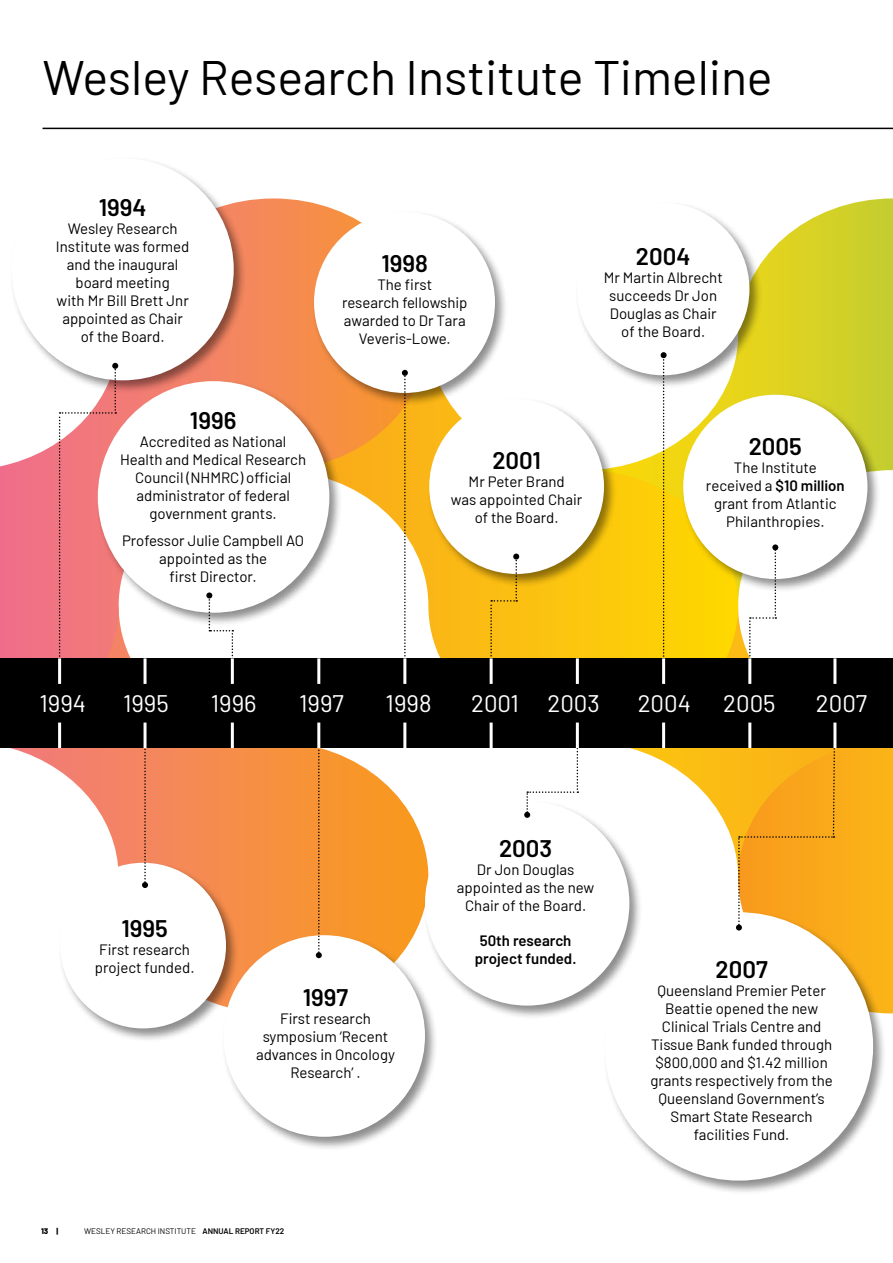
<style>
.page{position:relative;width:893px;height:1263px;background:#fff}
.page>*{position:absolute;margin:0;border:0;box-sizing:border-box;transform-origin:0 0}
.t1{font:48.3px "Barlow";color:#000}
.t2{font:600 24px "Barlow";color:#000}
.t3{font:24px "Barlow";color:#fff}
.t4{font:15px/18px "Barlow";color:#000;text-align:center}
.t5{font:600 15px/18px "Barlow";color:#000;text-align:center}
.t6{font:8.1px "Barlow";color:#000}
.t7{font:800 8.1px "Barlow";color:#000}
.s1{font-weight:600}
</style>
<div class="page">
<div style="left:10px;top:156px;width:883px;height:1039px;background:#000;opacity:.45"></div>
<div style="left:577px;top:203px;width:172px;height:172px;background:#fff;border-radius:50%"></div>
<div style="left:605px;top:912px;width:268px;height:268px;background:#fff;border-radius:50%"></div>
<div style="left:425px;top:801px;width:204px;height:204px;background:#fff;border-radius:50%"></div>
<div style="left:683px;top:395px;width:184px;height:184px;background:#fff;border-radius:50%"></div>
<div style="left:429px;top:399px;width:175px;height:175px;background:#fff;border-radius:50%"></div>
<div style="left:314px;top:212px;width:181px;height:181px;background:#fff;border-radius:50%"></div>
<div style="left:223px;top:935px;width:202px;height:202px;background:#fff;border-radius:50%"></div>
<div style="left:98px;top:381px;width:231px;height:232px;background:#fff;border-radius:50%"></div>
<div style="left:12px;top:158px;width:222px;height:222px;background:#fff;border-radius:50%"></div>
<div style="left:60px;top:863px;width:166px;height:165px;background:#fff;border-radius:50%"></div>
<svg style="left:402px;top:370px;width:6px;height:288px"></svg>
<svg style="left:59px;top:363px;width:59px;height:295px"></svg>
<svg style="left:206px;top:592px;width:27px;height:66px"></svg>
<svg style="left:142px;top:748px;width:6px;height:140px"></svg>
<svg style="left:316px;top:748px;width:6px;height:210px"></svg>
<svg style="left:661px;top:352px;width:6px;height:306px"></svg>
<svg style="left:736px;top:544px;width:157px;height:469px"></svg>
<svg style="left:490px;top:554px;width:88px;height:264px"></svg>
<div style="left:0;top:658px;width:893px;height:90px;background:#000"></div>
<hr style="left:58px;top:658px;width:3px;height:26px;background:#fff">
<hr style="left:231px;top:658px;width:3px;height:26px;background:#fff">
<hr style="left:403px;top:658px;width:3px;height:26px;background:#fff">
<hr style="left:576px;top:658px;width:3px;height:26px;background:#fff">
<hr style="left:144px;top:658px;width:3px;height:26px;background:#fff">
<hr style="left:317px;top:658px;width:3px;height:26px;background:#fff">
<hr style="left:490px;top:658px;width:3px;height:26px;background:#fff">
<hr style="left:748px;top:658px;width:3px;height:26px;background:#fff">
<hr style="left:662px;top:658px;width:3px;height:26px;background:#fff">
<hr style="left:833px;top:658px;width:3px;height:26px;background:#fff">
<hr style="left:58px;top:722px;width:3px;height:26px;background:#fff">
<hr style="left:231px;top:722px;width:3px;height:26px;background:#fff">
<hr style="left:403px;top:722px;width:3px;height:26px;background:#fff">
<hr style="left:576px;top:722px;width:3px;height:26px;background:#fff">
<hr style="left:144px;top:722px;width:3px;height:26px;background:#fff">
<hr style="left:317px;top:722px;width:3px;height:26px;background:#fff">
<hr style="left:490px;top:722px;width:3px;height:26px;background:#fff">
<hr style="left:748px;top:722px;width:3px;height:26px;background:#fff">
<hr style="left:662px;top:722px;width:3px;height:26px;background:#fff">
<hr style="left:833px;top:722px;width:3px;height:26px;background:#fff">
<hr style="left:43px;top:128px;width:850px;height:1px;background:#000">
<h1 class="t1" style="left:43px;top:43px;width:732px">Wesley Research Institute Timeline</h1>
<h2 class="t2" style="left:99px;top:190px;width:49px">1994</h2>
<p class="t4" style="left:56px;top:218px;width:135px">Wesley Research<br>Institute was formed and the inaugural board meeting<br>with Mr Bill Brett Jnr appointed as Chair of the Board.</p>
<h2 class="t2" style="left:190px;top:403px;width:48px">1996</h2>
<p class="t4" style="left:120px;top:431px;width:187px">Accredited as National<br>Health and Medical Research<br>Council (NHMRC) official administrator of federal government grants.</p>
<p class="t4" style="left:122px;top:530px;width:184px">Professor Julie Campbell AO appointed as the<br>first Director.</p>
<h2 class="t2" style="left:381px;top:246px;width:48px">1998</h2>
<p class="t4" style="left:342px;top:275px;width:127px">The first<br>research fellowship awarded to Dr Tara<br>Veveris-Lowe.</p>
<h2 class="t2" style="left:636px;top:239px;width:56px">2004</h2>
<p class="t4" style="left:604px;top:268px;width:121px">Mr Martin Albrecht succeeds Dr Jon<br>Douglas as Chair of the Board.</p>
<h2 class="t2" style="left:492px;top:442px;width:50px">2001</h2>
<p class="t4" style="left:451px;top:471px;width:133px">Mr Peter Brand<br>was appointed Chair of the Board.</p>
<h2 class="t2" style="left:749px;top:429px;width:55px">2005</h2>
<p class="t4" style="left:706px;top:458px;width:140px">The Institute received a <span class="s1">$10 million </span>grant from Atlantic<br>Philanthropies.</p>
<h2 class="t3" style="left:39px;top:686px;width:48px">1994</h2>
<h2 class="t3" style="left:123px;top:686px;width:47px">1995</h2>
<h2 class="t3" style="left:211px;top:686px;width:47px">1996</h2>
<h2 class="t3" style="left:299px;top:686px;width:46px">1997</h2>
<h2 class="t3" style="left:386px;top:686px;width:47px">1998</h2>
<h2 class="t3" style="left:471px;top:686px;width:130px">2001 2003</h2>
<h2 class="t3" style="left:638px;top:686px;width:55px">2004</h2>
<h2 class="t3" style="left:723px;top:686px;width:54px">2005</h2>
<h2 class="t3" style="left:816px;top:686px;width:53px">2007</h2>
<h2 class="t2" style="left:121px;top:910px;width:48px">1995</h2>
<p class="t4" style="left:95px;top:939px;width:101px;text-align:left">First research project funded.</p>
<h2 class="t2" style="left:303px;top:980px;width:47px">1997</h2>
<p class="t4" style="left:256px;top:1008px;width:140px">First research symposium ‘Recent advances in Oncology<br>Research’ .</p>
<p class="t7" style="left:41px;top:1224px;width:19px">13 |</p>
<p class="t6" style="left:84px;top:1225px;width:201px">WESLEY RESEARCH INSTITUTE <span class="s1">ANNUAL REPORT FY22</span></p>
<h2 class="t2" style="left:499px;top:830px;width:55px">2003</h2>
<p class="t4" style="left:457px;top:859px;width:139px">Dr Jon Douglas appointed as the new<br>Chair of the Board.</p>
<p class="t5" style="left:475px;top:930px;width:103px">50th research project funded.</p>
<h2 class="t2" style="left:715px;top:952px;width:54px">2007</h2>
<p class="t4" style="left:650px;top:980px;width:184px">Queensland Premier Peter<br>Beattie opened the new<br>Clinical Trials Centre and<br>Tissue Bank funded through $800,000 and $1.42 million grants respectively from the<br>Queensland Government’s<br>Smart State Research facilities Fund.</p>
</div>
